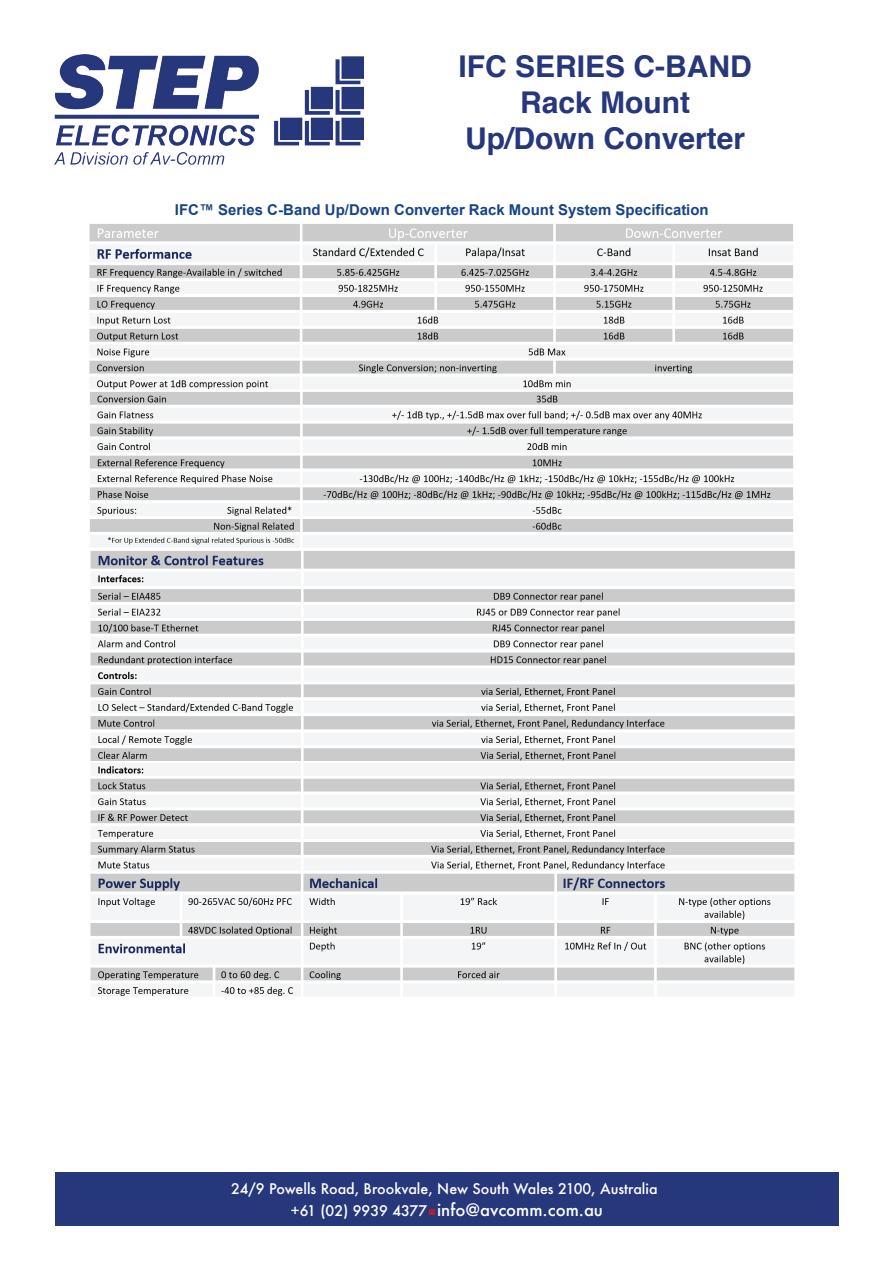
<style>
.page{position:relative;width:893px;height:1263px;background:#fff}
.page>*{position:absolute;margin:0;border:0;box-sizing:border-box;transform-origin:0 0}
.t1{font:700 30px/36px "Helvetica";color:#26377b;text-align:center}
.t2{font:500 16.65px "Futura";color:#fff}
.t3{font:700 15px "Arial";color:#174484}
.t4{font:500 14.25px "Futura";color:#fff}
.s1{font-size:14.25px}
</style>
<div class="page">
<div style="left:55px;top:1172px;width:784px;height:53px;background:#26377b"></div>
<svg style="left:429px;top:1209px;width:6px;height:6px"></svg>
<img style="left:54px;top:54px;width:309px;height:111px">
<img style="left:90px;top:392px;width:705px;height:604px">
<img style="left:89px;top:224px;width:704px;height:166px">
<h1 class="t1" style="left:458px;top:48px;width:295px">IFC SERIES C-BAND<br>Rack Mount<br>Up/Down Converter</h1>
<p class="t3" style="left:175px;top:200px;width:535px">IFC™ Series C-Band Up/Down Converter Rack Mount System Specification</p>
<p class="t4" style="left:231px;top:1179px;width:428px">24/9 Powells Road, Brookvale, New South Wales 2100, Australia</p>
<p class="t2" style="left:291px;top:1198px;width:314px"><span class="s1">+61 (02) 9939 4377</span> info@avcomm.com.au</p>
</div>
